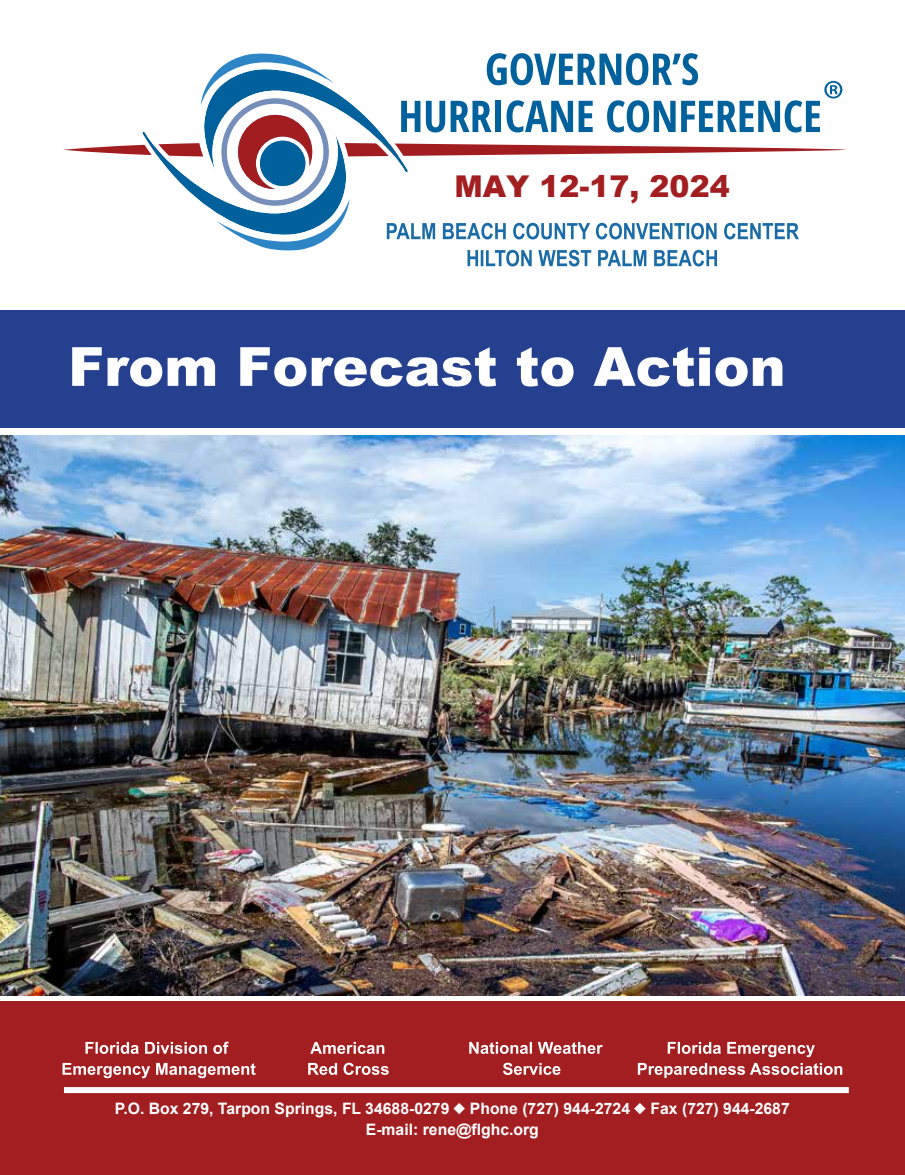
<style>
.page{position:relative;width:905px;height:1175px;background:#fff}
.page>*{position:absolute;margin:0;border:0;box-sizing:border-box;transform-origin:0 0}
.t1{font:900 54px "Arial";color:#fff}
.t2{font:900 30px "Arial";color:#a21e21}
.t3{font:700 15.75px/21.1px "Arial";color:#fff;text-align:center}
</style>
<div class="page">
<div style="left:0;top:1001px;width:904px;height:173px;background:#a21e21"></div>
<svg style="left:63px;top:53px;width:783px;height:213px"></svg>
<svg style="left:63px;top:1041px;width:779px;height:37px"></svg>
<div style="left:64px;top:1087px;width:784px;height:6px;background:#fff"></div>
<div style="left:0;top:970px;width:904px;height:31px;background:linear-gradient(to right,#fff,#fff)"></div>
<div style="left:0;top:310px;width:904px;height:118px;background:#25408f"></div>
<img style="left:0;top:435px;width:904px;height:560px">
<h2 class="t2" style="left:454px;top:164px;width:277px">MAY 12-17, 2024</h2>
<h1 class="t1" style="left:68px;top:327px;width:719px">From Forecast to Action</h1>
<p class="t3" style="left:115px;top:1098px;width:676px">P.O. Box 279, Tarpon Springs, FL 34688-0279 ◆ Phone (727) 944-2724 ◆ Fax (727) 944-2687<br>E-mail: rene@flghc.org</p>
</div>
